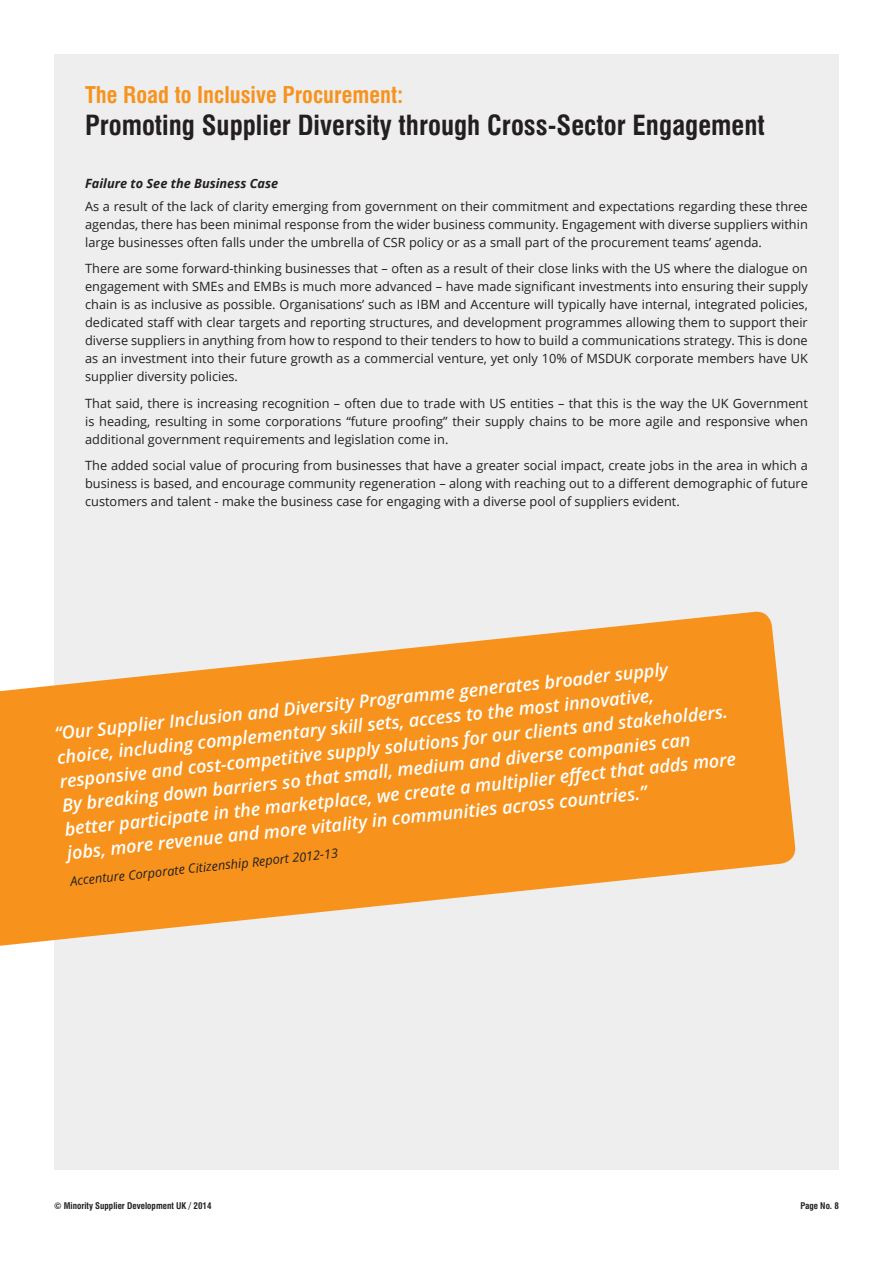
<style>
.page{position:relative;width:893px;height:1263px;background:#fff}
.page>*{position:absolute;margin:0;border:0;box-sizing:border-box;transform-origin:0 0}
.t1{font:700 condensed 27px "Swiss 721 BT";color:#231f20}
.t2{font:700 condensed 22.5px "Swiss 721 BT";color:#f7931d}
.t3{font:italic 600 18px/24px "Open Sans";color:#fff}
.t4{font:12.75px/18px "Open Sans";color:#231f20;text-align:justify}
.t5{font:italic 12.75px "Open Sans";color:#231f20}
.t6{font:italic 700 12.75px "Open Sans";color:#231f20}
.t7{font:700 condensed 9px "Swiss 721 BT";color:#231f20}
</style>
<div class="page">
<div style="left:54px;top:54px;width:785px;height:1115px;background:#eeeeef"></div>
<svg style="left:0;top:611px;width:796px;height:335px;fill:#f7931d"></svg>
<h2 class="t2" style="left:85px;top:81px;width:320px">The Road to Inclusive Procurement:</h2>
<h1 class="t1" style="left:85px;top:109px;width:681px">Promoting Supplier Diversity through Cross-Sector Engagement</h1>
<p class="t6" style="left:85px;top:175px;width:195px">Failure to See the Business Case</p>
<p class="t4" style="left:85px;top:197px;width:724px">As a result of the lack of clarity emerging from government on their commitment and expectations regarding these three agendas, there has been minimal response from the wider business community. Engagement with diverse suppliers within large businesses often falls under the umbrella of CSR policy or as a small part of the procurement teams’ agenda.</p>
<p class="t4" style="left:85px;top:259px;width:724px">There are some forward-thinking businesses that – often as a result of their close links with the US where the dialogue on engagement with SMEs and EMBs is much more advanced – have made significant investments into ensuring their supply chain is as inclusive as possible. Organisations’ such as IBM and Accenture will typically have internal, integrated policies, dedicated staff with clear targets and reporting structures, and development programmes allowing them to support their diverse suppliers in anything from how to respond to their tenders to how to build a communications strategy. This is done as an investment into their future growth as a commercial venture, yet only 10% of MSDUK corporate members have UK supplier diversity policies.</p>
<p class="t4" style="left:85px;top:394px;width:724px">That said, there is increasing recognition – often due to trade with US entities – that this is the way the UK Government is heading, resulting in some corporations “future proofing” their supply chains to be more agile and responsive when additional government requirements and legislation come in.</p>
<p class="t4" style="left:85px;top:456px;width:724px">The added social value of procuring from businesses that have a greater social impact, create jobs in the area in which a business is based, and encourage community regeneration – along with reaching out to a different demographic of future customers and talent - make the business case for engaging with a diverse pool of suppliers evident.</p>
<p class="t3" style="left:53px;top:721px;width:676px;rotate:-6deg">“Our Supplier Inclusion and Diversity Programme generates broader supply choice, including complementary skill sets, access to the most innovative, responsive and cost-competitive supply solutions for our clients and stakeholders.<br>By breaking down barriers so that small, medium and diverse companies can better participate in the marketplace, we create a multiplier effect that adds more jobs, more revenue and more vitality in communities across countries.”</p>
<p class="t5" style="left:69px;top:872px;width:271px;rotate:-6deg">Accenture Corporate Citizenship Report 2012-13</p>
<p class="t7" style="left:54px;top:1200px;width:159px">© Minority Supplier Development UK / 2014</p>
<p class="t7" style="left:800px;top:1200px;width:40px">Page No. 8</p>
</div>
